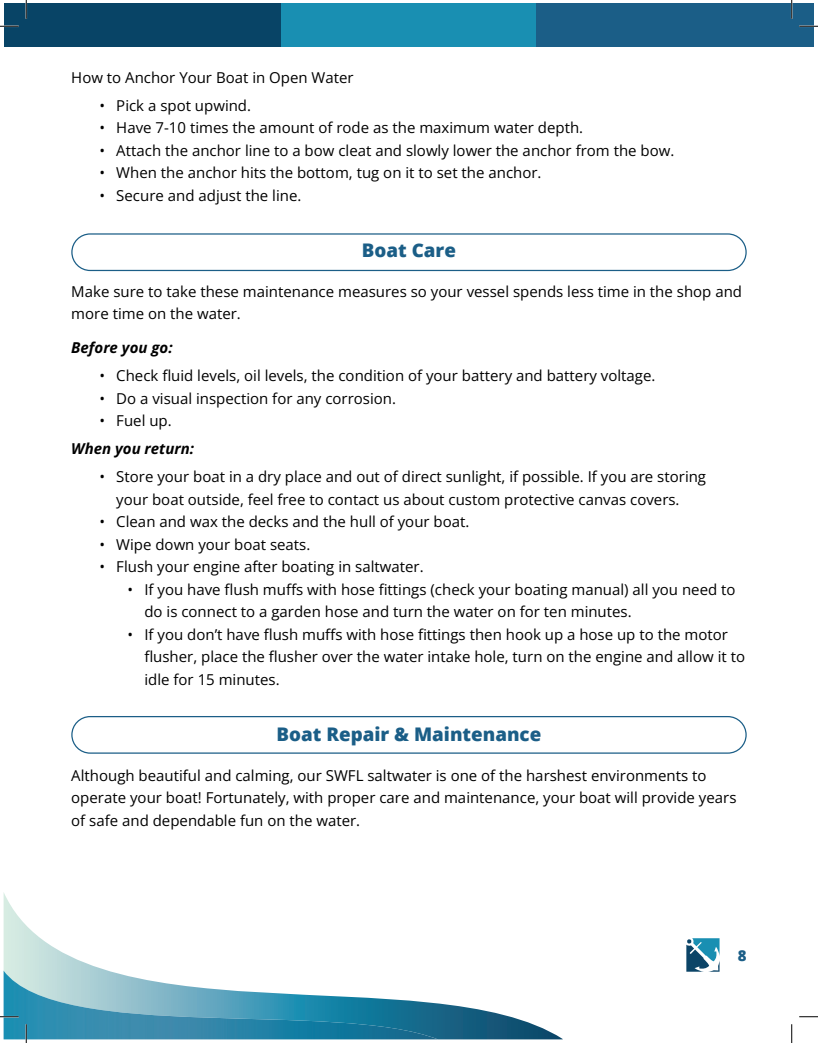
<style>
.page{position:relative;width:818px;height:1043px;background:#fff}
.page>*{position:absolute;margin:0;border:0;box-sizing:border-box;transform-origin:0 0}
.Title_Blue{font:800 18.75px "Open Sans";color:#1b5e87}
.Paragraph{font:15px/22.5px "Open Sans";color:#000}
.Paragraph-2{font:italic 700 15px "Open Sans";color:#000}
.t1{font:800 15px "Open Sans";color:#1b5e87}
</style>
<div class="page">
<div style="left:71px;top:233px;width:675px;height:38px;border:1px solid #1b5e87;border-radius:18px"></div>
<div style="left:71px;top:716px;width:675px;height:37px;border:1px solid #1b5e87;border-radius:18px"></div>
<div style="left:4px;top:4px;width:277px;height:43px;background:#084466"></div>
<div style="left:281px;top:4px;width:255px;height:43px;background:#198fb2"></div>
<div style="left:536px;top:4px;width:278px;height:43px;background:#1b5e87"></div>
<svg style="left:4px;top:893px;width:558px;height:147px"></svg>
<img style="left:4px;top:970px;width:434px;height:70px">
<svg style="left:686px;top:938px;width:33px;height:33px"></svg>
<svg style="left:0;top:25px;width:19px;height:2px"></svg>
<svg style="left:799px;top:25px;width:19px;height:2px"></svg>
<svg style="left:0;top:1015px;width:19px;height:2px"></svg>
<svg style="left:799px;top:1016px;width:19px;height:1px"></svg>
<svg style="left:25px;top:0;width:2px;height:19px"></svg>
<svg style="left:25px;top:1024px;width:2px;height:18px"></svg>
<svg style="left:790px;top:0;width:2px;height:19px"></svg>
<svg style="left:791px;top:1024px;width:1px;height:18px"></svg>
<p class="Paragraph" style="left:71px;top:66px;width:284px">How to Anchor Your Boat in Open Water</p>
<p class="Paragraph" style="left:99px;top:94px;width:153px">• Pick a spot upwind.</p>
<p class="Paragraph" style="left:99px;top:116px;width:485px">• Have 7-10 times the amount of rode as the maximum water depth.</p>
<p class="Paragraph" style="left:99px;top:139px;width:576px">• Attach the anchor line to a bow cleat and slowly lower the anchor from the bow.</p>
<p class="Paragraph" style="left:99px;top:161px;width:443px">• When the anchor hits the bottom, tug on it to set the anchor.</p>
<p class="Paragraph" style="left:99px;top:184px;width:203px">• Secure and adjust the line.</p>
<p class="Title_Blue" style="left:362px;top:236px;width:95px">Boat Care</p>
<p class="Paragraph" style="left:71px;top:279px;width:672px">Make sure to take these maintenance measures so your vessel spends less time in the shop and more time on the water.</p>
<p class="Paragraph-2" style="left:71px;top:337px;width:103px">Before you go:</p>
<p class="Paragraph" style="left:99px;top:364px;width:557px">• Check fluid levels, oil levels, the condition of your battery and battery voltage.</p>
<p class="Paragraph" style="left:99px;top:386px;width:298px">• Do a visual inspection for any corrosion.</p>
<p class="Paragraph" style="left:99px;top:409px;width:74px">• Fuel up.</p>
<p class="Paragraph-2" style="left:71px;top:438px;width:124px">When you return:</p>
<p class="Paragraph" style="left:116px;top:465px;width:591px;text-indent:-17px">• Store your boat in a dry place and out of direct sunlight, if possible. If you are storing your boat outside, feel free to contact us about custom protective canvas covers.</p>
<p class="Paragraph" style="left:99px;top:510px;width:371px">• Clean and wax the decks and the hull of your boat.</p>
<p class="Paragraph" style="left:99px;top:533px;width:212px">• Wipe down your boat seats.</p>
<p class="Paragraph" style="left:99px;top:555px;width:326px">• Flush your engine after boating in saltwater.</p>
<p class="Paragraph" style="left:144px;top:578px;width:592px;text-indent:-17px">• If you have flush muffs with hose fittings (check your boating manual) all you need to do is connect to a garden hose and turn the water on for ten minutes.</p>
<p class="Paragraph" style="left:144px;top:623px;width:602px;text-indent:-17px">• If you don’t have flush muffs with hose fittings then hook up a hose up to the motor flusher, place the flusher over the water intake hole, turn on the engine and allow it to idle for 15 minutes.</p>
<p class="Title_Blue" style="left:276px;top:720px;width:266px">Boat Repair &amp; Maintenance</p>
<p class="Paragraph" style="left:71px;top:763px;width:666px">Although beautiful and calming, our SWFL saltwater is one of the harshest environments to operate your boat! Fortunately, with proper care and maintenance, your boat will provide years of safe and dependable fun on the water.</p>
<p class="t1" style="left:737px;top:943px;width:10px">8</p>
</div>
